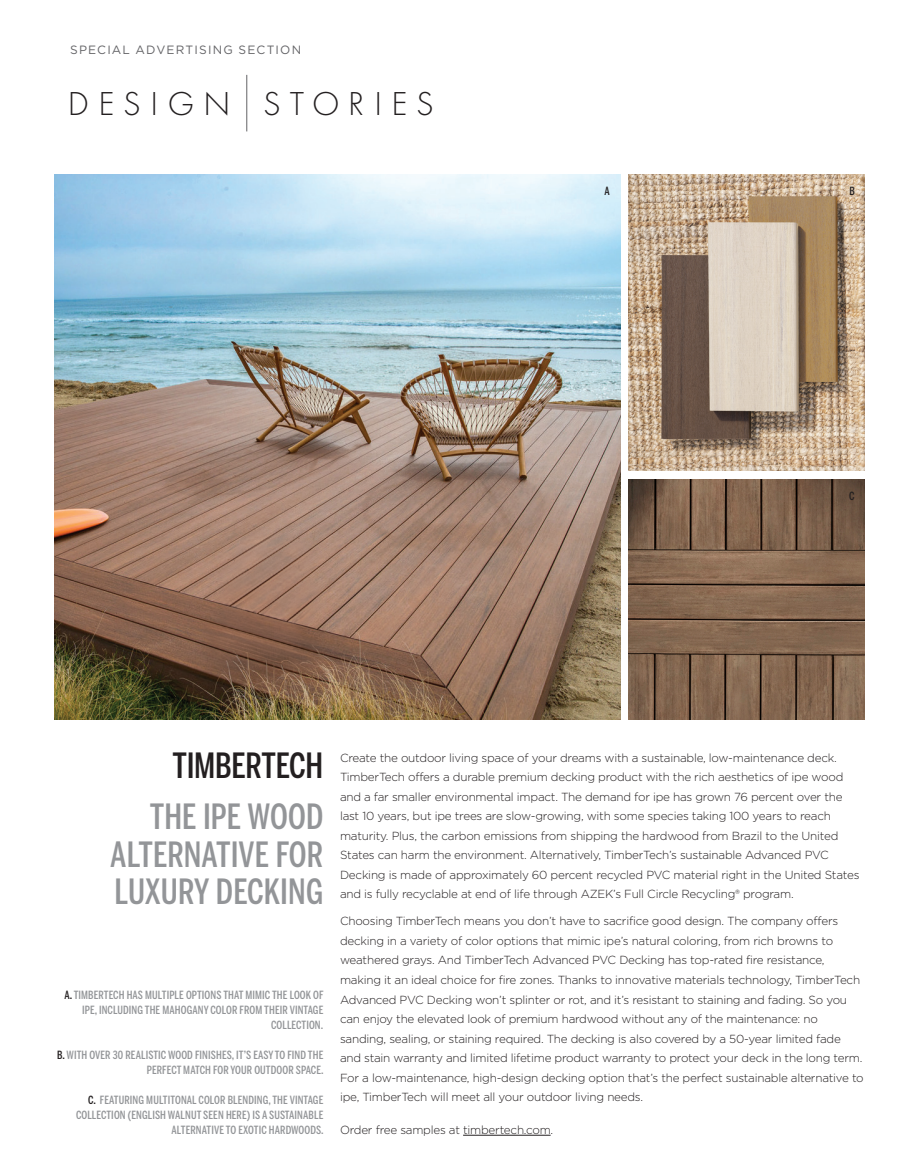
<style>
.page{position:relative;width:905px;height:1175px;background:#fff}
.page>*{position:absolute;margin:0;border:0;box-sizing:border-box;transform-origin:0 0}
.t1{font:500 34.5px/37.5px "Benton Sans Comp";color:#939598;text-align:justify}
.t2{font:500 34.5px "Benton Sans Comp";letter-spacing:-.01em;color:#231f20}
.t3{font:300 34.35px "Futura PT";letter-spacing:.265em;color:#231f20}
.t4{font:12px "Gotham";letter-spacing:.1em;color:#636366}
.t5{font:300 11.7px/19.5px "Gotham";letter-spacing:-.02em;color:#231f20}
.t6{font:500 11.25px/15px "Benton Sans Comp";letter-spacing:.01em;color:#939598;text-align:right}
.t7{font:500 11.25px "Benton Sans Comp";color:#231f20}
.s1{color:#231f20}
</style>
<div class="page">
<hr style="left:246px;top:75px;width:1px;height:56px;background:#636366">
<img style="left:54px;top:175px;width:566px;height:544px">
<hr style="left:463px;top:1134px;width:87px;height:1px;background:#231f20">
<img style="left:628px;top:175px;width:236px;height:296px">
<img style="left:628px;top:479px;width:236px;height:240px">
<p class="t4" style="left:70px;top:42px;width:233px">SPECIAL ADVERTISING SECTION</p>
<h2 class="t3" style="left:68px;top:84px;width:367px">DESIGN STORIES</h2>
<p class="t7" style="left:604px;top:184px;width:7px">A</p>
<p class="t7" style="left:849px;top:184px;width:7px">B</p>
<p class="t7" style="left:849px;top:489px;width:7px">C</p>
<p class="t2" style="left:172px;top:745px;width:152px">TIMBERTECH</p>
<p class="t1" style="left:110px;top:797px;width:214px;text-indent:39px">THE IPE WOOD ALTERNATIVE FOR LUXURY DECKING</p>
<p class="t6" style="left:64px;top:987px;width:261px"><span class="s1">A.</span> TIMBERTECH HAS MULTIPLE OPTIONS THAT MIMIC THE LOOK OF<br>IPE, INCLUDING THE MAHOGANY COLOR FROM THEIR VINTAGE<br>COLLECTION.</p>
<p class="t6" style="left:57px;top:1047px;width:268px"><span class="s1">B.</span> WITH OVER 30 REALISTIC WOOD FINISHES, IT’S EASY TO FIND THE<br>PERFECT MATCH FOR YOUR OUTDOOR SPACE.</p>
<p class="t6" style="left:76px;top:1092px;width:249px"><span class="s1">C.</span> FEATURING MULTITONAL COLOR BLENDING, THE VINTAGE<br>COLLECTION (ENGLISH WALNUT SEEN HERE) IS A SUSTAINABLE<br>ALTERNATIVE TO EXOTIC HARDWOODS.</p>
<p class="t5" style="left:340px;top:747px;width:521px">Create the outdoor living space of your dreams with a sustainable, low-maintenance deck.<br>TimberTech offers a durable premium decking product with the rich aesthetics of ipe wood and a far smaller environmental impact. The demand for ipe has grown 76 percent over the last 10 years, but ipe trees are slow-growing, with some species taking 100 years to reach maturity. Plus, the carbon emissions from shipping the hardwood from Brazil to the United States can harm the environment. Alternatively, TimberTech’s sustainable Advanced PVC Decking is made of approximately 60 percent recycled PVC material right in the United States and is fully recyclable at end of life through AZEK’s Full Circle Recycling® program.</p>
<p class="t5" style="left:340px;top:911px;width:525px">Choosing TimberTech means you don’t have to sacrifice good design. The company offers decking in a variety of color options that mimic ipe’s natural coloring, from rich browns to weathered grays. And TimberTech Advanced PVC Decking has top-rated fire resistance, making it an ideal choice for fire zones. Thanks to innovative materials technology, TimberTech Advanced PVC Decking won’t splinter or rot, and it’s resistant to staining and fading. So you can enjoy the elevated look of premium hardwood without any of the maintenance: no sanding, sealing, or staining required. The decking is also covered by a 50-year limited fade and stain warranty and limited lifetime product warranty to protect your deck in the long term.<br>For a low-maintenance, high-design decking option that’s the perfect sustainable alternative to ipe, TimberTech will meet all your outdoor living needs.</p>
<p class="t5" style="left:340px;top:1119px;width:215px">Order free samples at timbertech.com.</p>
</div>
